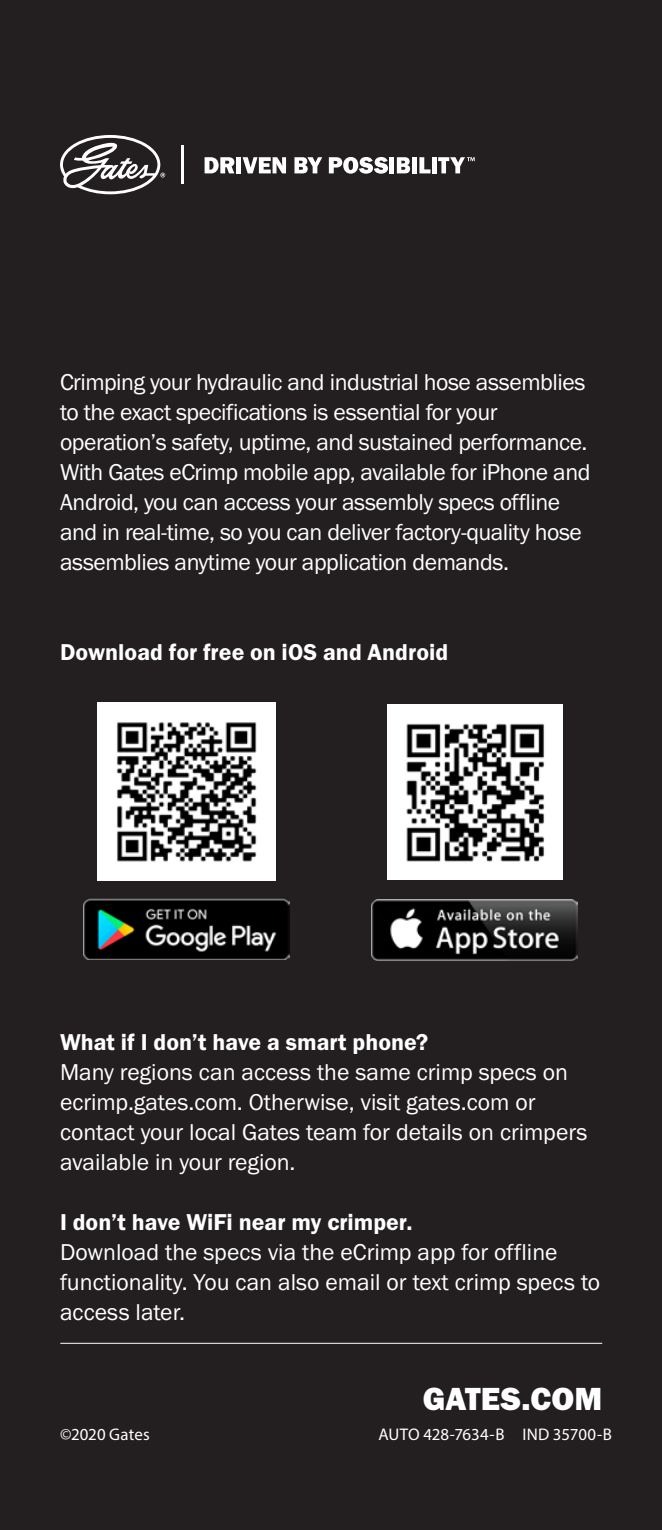
<style>
.page{position:relative;width:662px;height:1530px;background:#231f20}
.page>*{position:absolute;margin:0;border:0;box-sizing:border-box;transform-origin:0 0}
._13_25pt_white_heavy{font:33px "Franklin Gothic URW Hea";color:#fff}
._9_5pt_Book{font:23.75px/30px "Franklin Gothic URW Boo";letter-spacing:-.02em;color:#fff}
._9_5pt_Book-2{font:23.75px/30px "Franklin Gothic URW Boo";color:#fff}
._9_5pt_Demi{font:23.75px "Franklin Gothic URW Dem";color:#fff}
._6_75pt_Cond_Book{font:17px "Myriad Pro";letter-spacing:.005em;color:#fff}
.s1{font-family:"Franklin Gothic URW Dem"}
</style>
<div class="page">
<hr style="left:181px;top:145px;width:3px;height:39px;background:#fff">
<svg style="left:204px;top:157px;width:30px;height:16px"></svg>
<div style="left:236px;top:157px;width:5px;height:16px;background:#fff"></div>
<svg style="left:242px;top:157px;width:44px;height:16px"></svg>
<svg style="left:294px;top:157px;width:28px;height:16px"></svg>
<svg style="left:329px;top:157px;width:59px;height:17px"></svg>
<div style="left:389px;top:157px;width:5px;height:16px;background:#fff"></div>
<svg style="left:397px;top:157px;width:13px;height:16px"></svg>
<div style="left:412px;top:157px;width:5px;height:16px;background:#fff"></div>
<svg style="left:419px;top:157px;width:11px;height:16px"></svg>
<div style="left:432px;top:157px;width:5px;height:16px;background:#fff"></div>
<svg style="left:438px;top:157px;width:36px;height:16px"></svg>
<svg style="left:60px;top:135px;width:105px;height:59px"></svg>
<hr style="left:60px;top:1343px;width:542px;height:1px;background:#fff">
<img style="left:97px;top:703px;width:178px;height:178px">
<img style="left:387px;top:705px;width:175px;height:174px">
<img style="left:84px;top:898px;width:205px;height:61px">
<img style="left:372px;top:900px;width:205px;height:61px">
<p class="_9_5pt_Book" style="left:60px;top:367px;width:532px">Crimping your hydraulic and industrial hose assemblies to the exact specifications is essential for your operation’s safety, uptime, and sustained performance.<br>With Gates eCrimp mobile app, available for iPhone and Android, you can access your assembly specs offline and in real-time, so you can deliver factory-quality hose assemblies anytime your application demands.</p>
<p class="_9_5pt_Demi" style="left:60px;top:637px;width:390px">Download for free on iOS and Android</p>
<p class="_9_5pt_Book-2" style="left:60px;top:1027px;width:529px"><span class="s1">What if I don’t have a smart phone?<br></span>Many regions can access the same crimp specs on ecrimp.gates.com. Otherwise, visit gates.com or contact your local Gates team for details on crimpers available in your region.</p>
<p class="_9_5pt_Book-2" style="left:60px;top:1207px;width:541px"><span class="s1">I don’t have WiFi near my crimper.<br></span>Download the specs via the eCrimp app for offline functionality. You can also email or text crimp specs to access later.</p>
<p class="_13_25pt_white_heavy" style="left:422px;top:1378px;width:181px">GATES.COM</p>
<p class="_6_75pt_Cond_Book" style="left:60px;top:1424px;width:91px">©2020 Gates</p>
<p class="_6_75pt_Cond_Book" style="left:378px;top:1424px;width:235px">AUTO 428-7634-B IND 35700-B</p>
</div>
